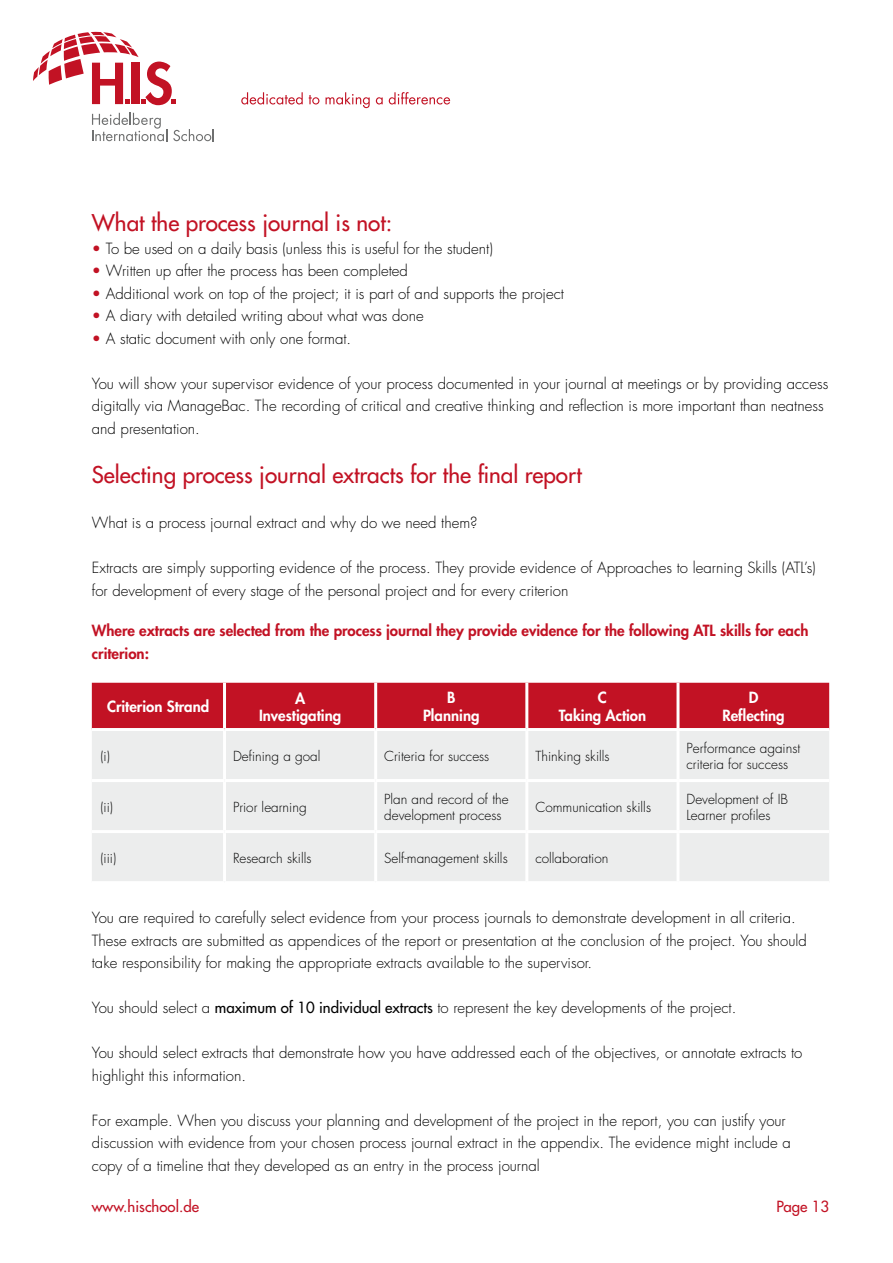
<style>
.page{position:relative;width:893px;height:1263px;background:#fff}
.page>*{position:absolute;margin:0;border:0;box-sizing:border-box;transform-origin:0 0}
.t1{font:500 22.5px "Futura LT Pro";color:#c21224}
.t2{font:300 15px/22.5px "Futura Std";color:#000}
.t3{font:800 15px/22.5px "Futura LT Pro";color:#c21224}
.t4{font:300 15px "Futura LT Pro";color:#000}
.t5{font:800 15px/18px "Futura LT Pro";color:#fff;text-align:center}
.t6{font:500 15px "Futura LT Pro";color:#c21224}
.t7{font:300 13.5px/16.2px "Futura Std";color:#000}
.s1{color:#c21224}
.s2{font-weight:500}
</style>
<div class="page">
<svg style="left:241px;top:92px;width:62px;height:12px"></svg>
<svg style="left:309px;top:95px;width:10px;height:9px"></svg>
<svg style="left:326px;top:92px;width:44px;height:16px"></svg>
<svg style="left:376px;top:97px;width:7px;height:7px"></svg>
<svg style="left:389px;top:92px;width:61px;height:12px"></svg>
<svg style="left:173px;top:129px;width:41px;height:12px"></svg>
<svg style="left:92px;top:113px;width:75px;height:28px"></svg>
<svg style="left:33px;top:32px;width:143px;height:73px"></svg>
<div style="left:92px;top:683px;width:737px;height:45px;background:#c21224"></div>
<div style="left:92px;top:731px;width:737px;height:150px;background:#eceded"></div>
<hr style="left:525px;top:683px;width:3px;height:45px;background:#fff">
<hr style="left:676px;top:683px;width:3px;height:45px;background:#fff">
<hr style="left:525px;top:731px;width:3px;height:48px;background:#fff">
<hr style="left:676px;top:731px;width:3px;height:48px;background:#fff">
<hr style="left:92px;top:779px;width:133px;height:3px;background:#fff">
<hr style="left:225px;top:779px;width:151px;height:3px;background:#fff">
<hr style="left:376px;top:779px;width:151px;height:3px;background:#fff">
<hr style="left:527px;top:779px;width:151px;height:3px;background:#fff">
<hr style="left:525px;top:782px;width:3px;height:48px;background:#fff">
<hr style="left:678px;top:779px;width:151px;height:3px;background:#fff">
<hr style="left:676px;top:782px;width:3px;height:48px;background:#fff">
<hr style="left:92px;top:830px;width:133px;height:3px;background:#fff">
<hr style="left:225px;top:830px;width:151px;height:3px;background:#fff">
<hr style="left:376px;top:830px;width:151px;height:3px;background:#fff">
<hr style="left:527px;top:830px;width:151px;height:3px;background:#fff">
<hr style="left:525px;top:833px;width:3px;height:48px;background:#fff">
<hr style="left:678px;top:830px;width:151px;height:3px;background:#fff">
<hr style="left:676px;top:833px;width:3px;height:48px;background:#fff">
<hr style="left:223px;top:683px;width:3px;height:45px;background:#fff">
<hr style="left:374px;top:683px;width:3px;height:45px;background:#fff">
<hr style="left:223px;top:731px;width:3px;height:48px;background:#fff">
<hr style="left:374px;top:731px;width:3px;height:48px;background:#fff">
<hr style="left:223px;top:782px;width:3px;height:48px;background:#fff">
<hr style="left:374px;top:782px;width:3px;height:48px;background:#fff">
<hr style="left:223px;top:833px;width:3px;height:48px;background:#fff">
<hr style="left:374px;top:833px;width:3px;height:48px;background:#fff">
<h1 class="t1" style="left:92px;top:206px;width:302px">What the process journal is not:</h1>
<p class="t2" style="left:92px;top:237px;width:403px"><span class="s1">•</span> To be used on a daily basis (unless this is useful for the student)</p>
<p class="t2" style="left:92px;top:260px;width:318px"><span class="s1">•</span> Written up after the process has been completed</p>
<p class="t2" style="left:92px;top:282px;width:474px"><span class="s1">•</span> Additional work on top of the project; it is part of and supports the project</p>
<p class="t2" style="left:92px;top:305px;width:333px"><span class="s1">•</span> A diary with detailed writing about what was done</p>
<p class="t2" style="left:92px;top:327px;width:261px"><span class="s1">•</span> A static document with only one format.</p>
<p class="t2" style="left:92px;top:372px;width:738px">You will show your supervisor evidence of your process documented in your journal at meetings or by providing access digitally via ManageBac. The recording of critical and creative thinking and reflection is more important than neatness and presentation.</p>
<h1 class="t1" style="left:92px;top:458px;width:491px">Selecting process journal extracts for the final report</h1>
<p class="t2" style="left:92px;top:512px;width:387px">What is a process journal extract and why do we need them?</p>
<p class="t2" style="left:92px;top:557px;width:725px">Extracts are simply supporting evidence of the process. They provide evidence of Approaches to learning Skills (ATL’s) for development of every stage of the personal project and for every criterion</p>
<p class="t3" style="left:92px;top:619px;width:718px">Where extracts are selected from the process journal they provide evidence for the following ATL skills for each criterion:</p>
<p class="t5" style="left:107px;top:697px;width:104px">Criterion Strand</p>
<p class="t5" style="left:259px;top:690px;width:84px;line-height:16.5px">A<br>Investigating</p>
<p class="t5" style="left:423px;top:688px;width:58px">B<br>Planning</p>
<p class="t5" style="left:559px;top:688px;width:89px">C<br>Taking Action</p>
<p class="t5" style="left:723px;top:688px;width:64px">D<br>Reflecting</p>
<p class="t7" style="left:100px;top:748px;width:11px">(i)</p>
<p class="t7" style="left:233px;top:748px;width:89px">Defining a goal</p>
<p class="t7" style="left:384px;top:748px;width:107px">Criteria for success</p>
<p class="t7" style="left:535px;top:748px;width:76px">Thinking skills</p>
<p class="t7" style="left:686px;top:740px;width:115px">Performance against criteria for success</p>
<p class="t7" style="left:100px;top:799px;width:14px">(ii)</p>
<p class="t7" style="left:233px;top:799px;width:75px">Prior learning</p>
<p class="t7" style="left:384px;top:791px;width:126px">Plan and record of the development process</p>
<p class="t7" style="left:535px;top:799px;width:117px">Communication skills</p>
<p class="t7" style="left:687px;top:791px;width:103px">Development of IB<br>Learner profiles</p>
<p class="t7" style="left:100px;top:850px;width:17px">(iii)</p>
<p class="t7" style="left:233px;top:850px;width:80px">Research skills</p>
<p class="t7" style="left:384px;top:850px;width:125px">Self-management skills</p>
<p class="t7" style="left:535px;top:850px;width:74px">collaboration</p>
<p class="t2" style="left:92px;top:907px;width:717px">You are required to carefully select evidence from your process journals to demonstrate development in all criteria.<br>These extracts are submitted as appendices of the report or presentation at the conclusion of the project. You should take responsibility for making the appropriate extracts available to the supervisor.</p>
<p class="t4" style="left:92px;top:998px;width:646px">You should select a <span class="s2">maximum of 10 individual extracts</span> to represent the key developments of the project.</p>
<p class="t2" style="left:92px;top:1042px;width:712px">You should select extracts that demonstrate how you have addressed each of the objectives, or annotate extracts to highlight this information.</p>
<p class="t2" style="left:92px;top:1109px;width:701px">For example. When you discuss your planning and development of the project in the report, you can justify your discussion with evidence from your chosen process journal extract in the appendix. The evidence might include a copy of a timeline that they developed as an entry in the process journal</p>
<p class="t6" style="left:92px;top:1195px;width:109px">www.hischool.de</p>
<p class="t6" style="left:776px;top:1195px;width:54px">Page 13</p>
</div>
